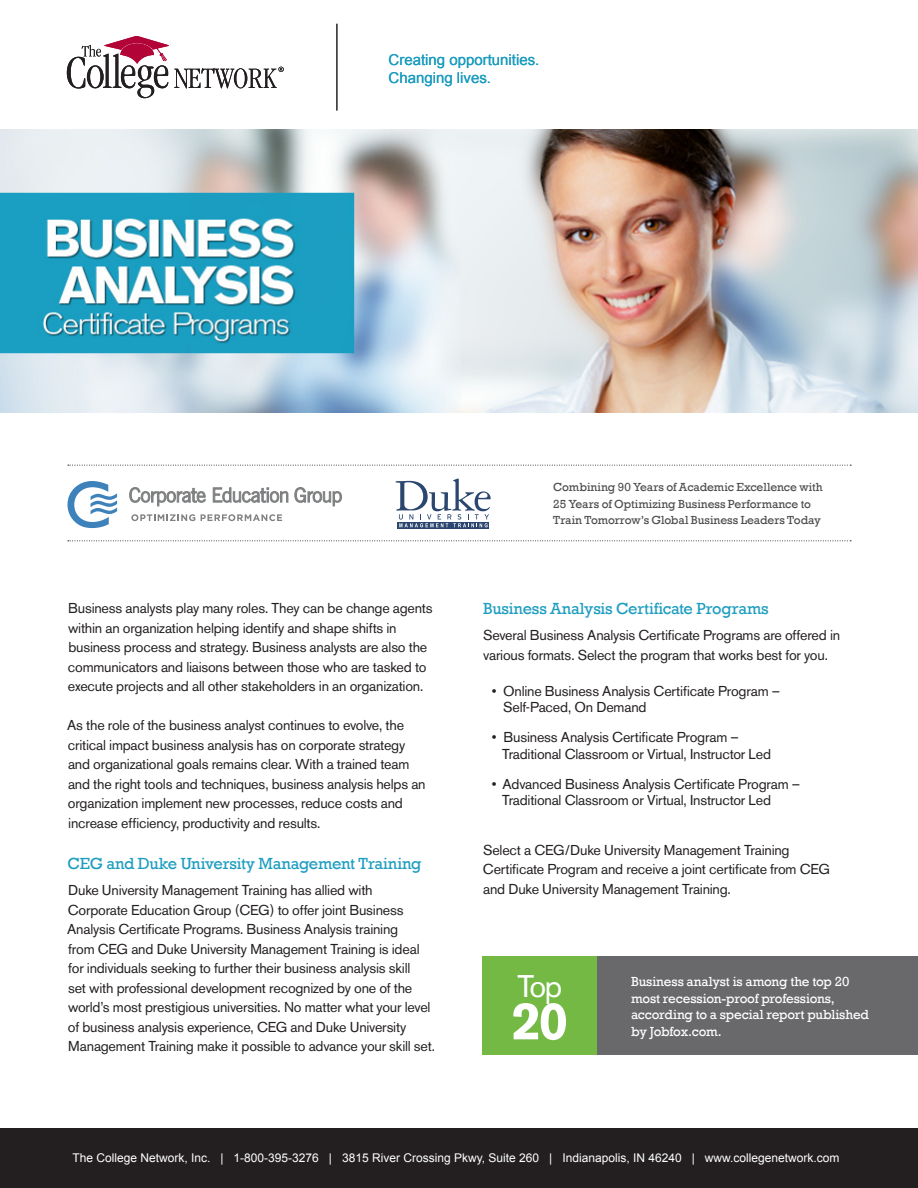
<style>
.page{position:relative;width:918px;height:1188px;background:#fff}
.page>*{position:absolute;margin:0;border:0;box-sizing:border-box;transform-origin:0 0}
.t1{font:700 52.65px "Akzidenz Grotesk BE";color:#fff}
.t2{font:31.05px "Akzidenz Grotesk BE";color:#fff}
.FRONT_HL{font:16.5px "Rockwell";letter-spacing:-.015em;color:#1d9dc0}
.t3{font:15px "Arial";color:#1d9dc0}
.FRONT_Body_Text{font:14.25px/19.5px "Akzidenz Grotesk BE";letter-spacing:-.015em;color:#231f20}
.Infographic{font:13.5px/16.5px "Rockwell";letter-spacing:-.01em;color:#fff}
.BACK_Callout{font:12px/16.5px "Rockwell";letter-spacing:-.005em;color:#4b4c4d}
.t4{font:12px "Arial";color:#fff}
</style>
<div class="page">
<div style="left:0;top:1129px;width:918px;height:59px;background:#231f20"></div>
<svg style="left:67px;top:36px;width:217px;height:62px"></svg>
<hr style="left:337px;top:24px;width:1px;height:87px;background:#231f20">
<img style="left:0;top:129px;width:918px;height:284px">
<svg style="left:68px;top:540px;width:783px;height:1px"></svg>
<svg style="left:68px;top:465px;width:783px;height:1px"></svg>
<svg style="left:68px;top:481px;width:49px;height:47px"></svg>
<svg style="left:129px;top:487px;width:77px;height:19px"></svg>
<svg style="left:213px;top:488px;width:75px;height:14px"></svg>
<svg style="left:295px;top:487px;width:47px;height:19px"></svg>
<svg style="left:131px;top:514px;width:64px;height:7px"></svg>
<svg style="left:201px;top:514px;width:81px;height:7px"></svg>
<svg style="left:398px;top:527px;width:91px;height:2px"></svg>
<svg style="left:396px;top:479px;width:95px;height:48px"></svg>
<div style="left:483px;top:956px;width:435px;height:98px;background:#69696c"></div>
<div style="left:483px;top:956px;width:114px;height:98px;background:#73b943"></div>
<p class="t3" style="left:389px;top:49px;width:152px">Creating opportunities.</p>
<p class="t3" style="left:389px;top:67px;width:104px">Changing lives.</p>
<p class="BACK_Callout" style="left:553px;top:479px;width:271px">Combining 90 Years of Academic Excellence with<br>25 Years of Optimizing Business Performance to<br>Train Tomorrow’s Global Business Leaders Today</p>
<p class="FRONT_Body_Text" style="left:68px;top:599px;width:366px">Business analysts play many roles. They can be change agents within an organization helping identify and shape shifts in business process and strategy. Business analysts are also the communicators and liaisons between those who are tasked to execute projects and all other stakeholders in an organization.</p>
<p class="FRONT_Body_Text" style="left:67px;top:716px;width:360px">As the role of the business analyst continues to evolve, the critical impact business analysis has on corporate strategy and organizational goals remains clear. With a trained team and the right tools and techniques, business analysis helps an organization implement new processes, reduce costs and</p>
<p class="FRONT_Body_Text" style="left:68px;top:813px;width:254px">increase efficiency, productivity and results.</p>
<p class="FRONT_HL" style="left:68px;top:854px;width:356px">CEG and Duke University Management Training</p>
<p class="FRONT_Body_Text" style="left:67px;top:881px;width:369px">Duke University Management Training has allied with Corporate Education Group (CEG) to offer joint Business Analysis Certificate Programs. Business Analysis training<br>from CEG and Duke University Management Training is ideal for individuals seeking to further their business analysis skill<br>set with professional development recognized by one of the world’s most prestigious universities. No matter what your level of business analysis experience, CEG and Duke University Management Training make it possible to advance your skill set.</p>
<p class="FRONT_HL" style="left:483px;top:599px;width:287px">Business Analysis Certificate Programs</p>
<p class="FRONT_Body_Text" style="left:483px;top:626px;width:359px">Several Business Analysis Certificate Programs are offered in various formats. Select the program that works best for you.</p>
<p class="FRONT_Body_Text" style="left:503px;top:683px;width:278px;line-height:16.5px;text-indent:-11px">• Online Business Analysis Certificate Program –<br>Self-Paced, On Demand</p>
<p class="FRONT_Body_Text" style="left:502px;top:729px;width:270px;line-height:16.5px;text-indent:-10px">• Business Analysis Certificate Program –<br>Traditional Classroom or Virtual, Instructor Led</p>
<p class="FRONT_Body_Text" style="left:502px;top:776px;width:300px;line-height:16.5px;text-indent:-10px">• Advanced Business Analysis Certificate Program –<br>Traditional Classroom or Virtual, Instructor Led</p>
<p class="FRONT_Body_Text" style="left:483px;top:840px;width:349px">Select a CEG/Duke University Management Training<br>Certificate Program and receive a joint certificate from CEG and Duke University Management Training.</p>
<p class="t2" style="left:518px;top:967px;width:46px">Top</p>
<p class="t1" style="left:512px;top:991px;width:58px">20</p>
<p class="Infographic" style="left:631px;top:974px;width:240px">Business analyst is among the top 20 most recession-proof professions, according to a special report published by Jobfox.com.</p>
<p class="t4" style="left:72px;top:1150px;width:769px">The College Network, Inc. | 1-800-395-3276 | 3815 River Crossing Pkwy, Suite 260 | Indianapolis, IN 46240 | www.collegenetwork.com</p>
</div>
